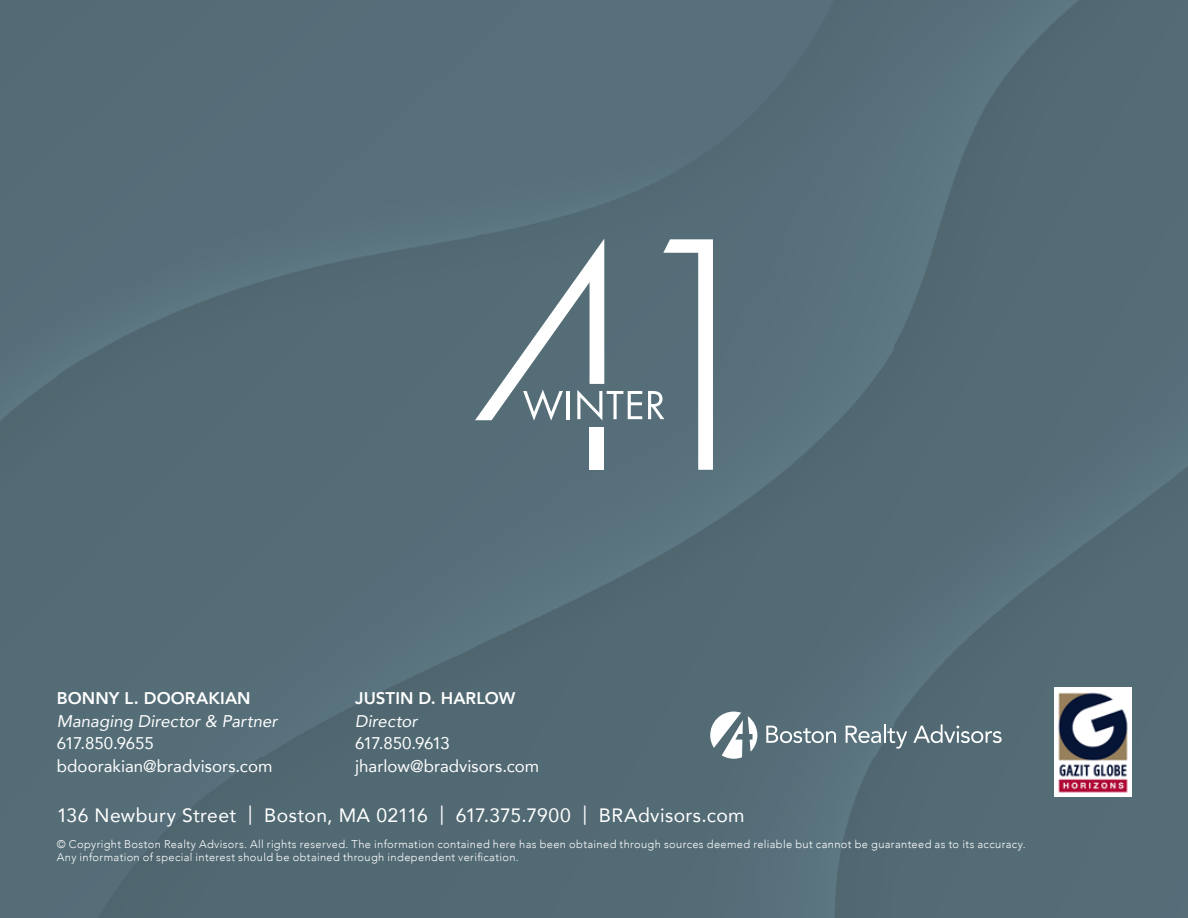
<style>
.page{position:relative;width:1188px;height:918px;background:#546c76}
.page>*{position:absolute;margin:0;border:0;box-sizing:border-box;transform-origin:0 0}
.t1{font:19.35px "Avenir";letter-spacing:.02em;color:#fff}
.t2{font:16.8px/22.5px "Avenir";color:#fff}
.t3{font:italic 16.8px "Avenir";letter-spacing:.005em;color:#fff}
.t4{font:800 16.8px "Avenir";letter-spacing:.005em;color:#fff}
.t5{font:300 11.1px/12.9px "Avenir";letter-spacing:.03em;color:#fff}
</style>
<div class="page">
<svg style="left:766px;top:726px;width:70px;height:17px"></svg>
<svg style="left:846px;top:724px;width:61px;height:25px"></svg>
<svg style="left:913px;top:724px;width:89px;height:19px"></svg>
<svg style="left:710px;top:712px;width:47px;height:47px"></svg>
<img style="left:1055px;top:687px;width:76px;height:110px">
<div style="left:590px;top:427px;width:14px;height:43px;background:#fff"></div>
<svg style="left:475px;top:239px;width:167px;height:182px"></svg>
<svg style="left:648px;top:239px;width:65px;height:231px"></svg>
<h2 class="t4" style="left:57px;top:685px;width:195px">BONNY L. DOORAKIAN</h2>
<h2 class="t3" style="left:57px;top:711px;width:222px">Managing Director &amp; Partner</h2>
<h2 class="t2" style="left:57px;top:732px;width:217px">617.850.9655 bdoorakian@bradvisors.com</h2>
<h2 class="t4" style="left:355px;top:685px;width:162px">JUSTIN D. HARLOW</h2>
<h2 class="t3" style="left:355px;top:711px;width:64px">Director</h2>
<h2 class="t2" style="left:355px;top:732px;width:186px">617.850.9613 jharlow@bradvisors.com</h2>
<h1 class="t1" style="left:57px;top:799px;width:689px">136 Newbury Street | Boston, MA 02116 | 617.375.7900 | BRAdvisors.com</h1>
<p class="t5" style="left:57px;top:838px;width:970px">© Copyright Boston Realty Advisors. All rights reserved. The information contained here has been obtained through sources deemed reliable but cannot be guaranteed as to its accuracy.<br>Any information of special interest should be obtained through independent verification.</p>
</div>
